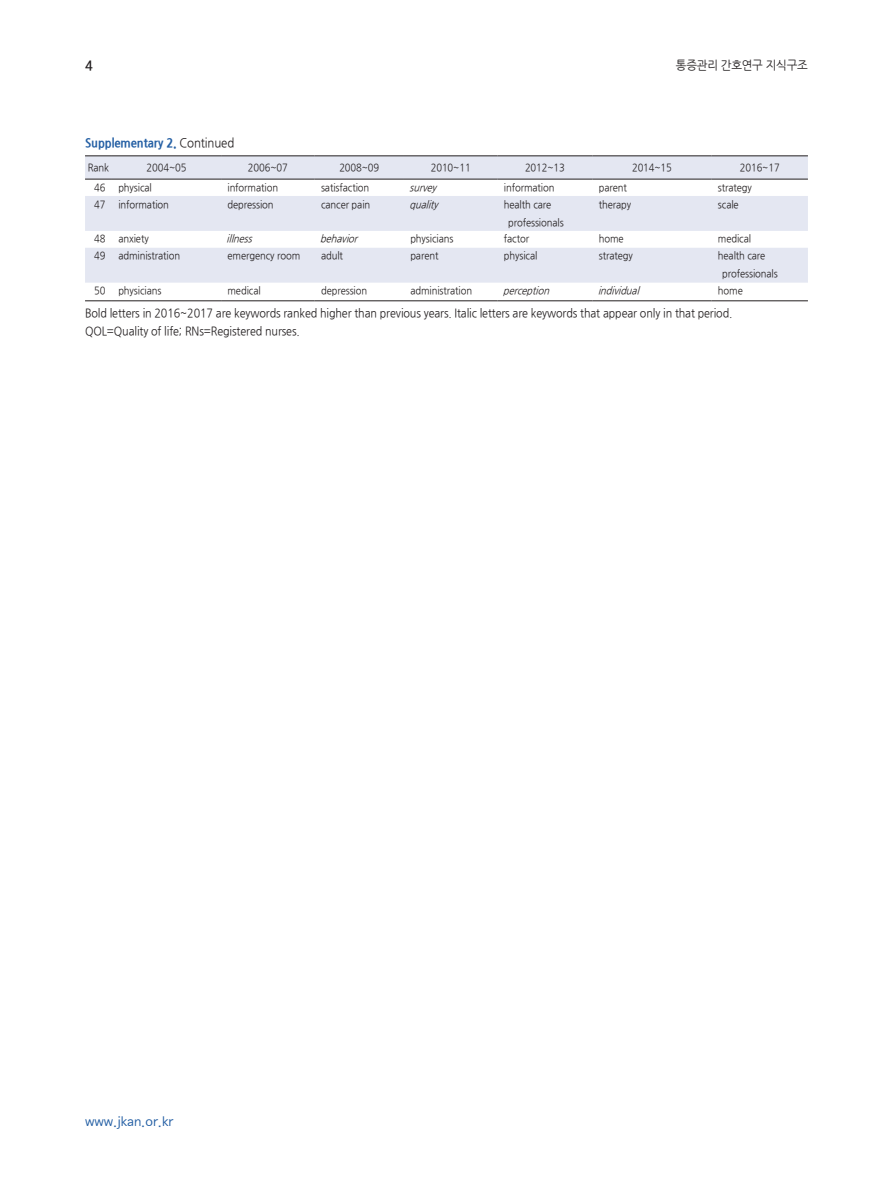
<style>
.page{position:relative;width:893px;height:1191px;background:#fff}
.page>*{position:absolute;margin:0;border:0;box-sizing:border-box;transform-origin:0 0}
.t1{font:13.5px "Seoul Namsan M";color:#245fa4}
.t2{font:700 13.5px "Nanum Gothic";color:#231f20;scale:.95 1}
.표-제목{font:800 12.75px "Nanum Gothic";letter-spacing:-.01em;color:#245fa4;scale:.9 1}
.표설명글{font:12px "Nanum Gothic";letter-spacing:-.01em;color:#231f20;scale:.9 1}
.표설명글-2{font:12px "Nanum Gothic";letter-spacing:-.01em;color:#231f20;scale:.95 1}
.표-본문{font:10.5px/18px "Nanum Gothic";letter-spacing:-.01em;color:#231f20;scale:.9 1}
.표-항목{font:10.5px "Nanum Gothic";letter-spacing:-.01em;color:#231f20;scale:.9 1}
.표-본문-2{font:italic 10.5px "Nanum Gothic";color:#231f20;scale:.9 1}
.s1{font-weight:400;color:#231f20}
</style>
<div class="page">
<svg style="left:85px;top:157px;width:723px;height:126px;fill:#e4e7f2"></svg>
<svg style="left:85px;top:179px;width:27px;height:1px"></svg>
<hr style="left:112px;top:179px;width:109px;height:1px;background:#231f20">
<hr style="left:221px;top:179px;width:94px;height:1px;background:#231f20">
<hr style="left:315px;top:179px;width:89px;height:1px;background:#231f20">
<hr style="left:404px;top:179px;width:93px;height:1px;background:#231f20">
<hr style="left:497px;top:179px;width:95px;height:1px;background:#231f20">
<hr style="left:592px;top:179px;width:119px;height:1px;background:#231f20">
<hr style="left:711px;top:179px;width:97px;height:1px;background:#231f20">
<svg style="left:85px;top:156px;width:27px;height:1px"></svg>
<hr style="left:112px;top:156px;width:109px;height:1px;background:#231f20">
<hr style="left:221px;top:156px;width:94px;height:1px;background:#231f20">
<hr style="left:315px;top:156px;width:89px;height:1px;background:#231f20">
<hr style="left:404px;top:156px;width:93px;height:1px;background:#231f20">
<hr style="left:497px;top:156px;width:95px;height:1px;background:#231f20">
<hr style="left:592px;top:156px;width:119px;height:1px;background:#231f20">
<hr style="left:711px;top:156px;width:97px;height:1px;background:#231f20">
<svg style="left:85px;top:300px;width:27px;height:1px"></svg>
<hr style="left:112px;top:300px;width:109px;height:1px;background:#231f20">
<hr style="left:221px;top:300px;width:94px;height:1px;background:#231f20">
<hr style="left:315px;top:300px;width:89px;height:1px;background:#231f20">
<hr style="left:404px;top:300px;width:93px;height:1px;background:#231f20">
<hr style="left:497px;top:300px;width:95px;height:1px;background:#231f20">
<hr style="left:592px;top:300px;width:119px;height:1px;background:#231f20">
<hr style="left:711px;top:300px;width:97px;height:1px;background:#231f20">
<p class="t2" style="left:85px;top:59px;width:10px">4</p>
<p class="표설명글-2" style="left:676px;top:60px;width:140px">통증관리 간호연구 지식구조</p>
<p class="표-제목" style="left:85px;top:136px;width:167px">Supplementary 2. <span class="s1">Continued</span></p>
<p class="표-항목" style="left:88px;top:162px;width:25px">Rank</p>
<p class="표-항목" style="left:147px;top:162px;width:46px">2004~05</p>
<p class="표-항목" style="left:248px;top:162px;width:46px">2006~07</p>
<p class="표-항목" style="left:339px;top:162px;width:46px">2008~09</p>
<p class="표-항목" style="left:431px;top:162px;width:46px">2010~11</p>
<p class="표-항목" style="left:525px;top:162px;width:46px">2012~13</p>
<p class="표-항목" style="left:632px;top:162px;width:46px">2014~15</p>
<p class="표-항목" style="left:740px;top:162px;width:46px">2016~17</p>
<p class="표-본문" style="left:94px;top:178px;width:14px">46</p>
<p class="표-본문" style="left:118px;top:178px;width:39px">physical</p>
<p class="표-본문" style="left:227px;top:178px;width:58px">information</p>
<p class="표-본문" style="left:321px;top:178px;width:55px">satisfaction</p>
<p class="표-본문-2" style="left:409px;top:182px;width:34px">survey</p>
<p class="표-본문" style="left:504px;top:178px;width:58px">information</p>
<p class="표-본문" style="left:599px;top:178px;width:33px">parent</p>
<p class="표-본문" style="left:718px;top:178px;width:39px">strategy</p>
<p class="표-본문" style="left:94px;top:195px;width:14px">47</p>
<p class="표-본문" style="left:118px;top:195px;width:58px">information</p>
<p class="표-본문" style="left:227px;top:195px;width:53px">depression</p>
<p class="표-본문" style="left:321px;top:195px;width:56px">cancer pain</p>
<p class="표-본문-2" style="left:409px;top:199px;width:36px">quality</p>
<p class="표-본문" style="left:508px;top:195px;width:63px;text-indent:-4px">health care professionals</p>
<p class="표-본문" style="left:599px;top:195px;width:38px">therapy</p>
<p class="표-본문" style="left:718px;top:195px;width:25px">scale</p>
<p class="표-본문" style="left:94px;top:230px;width:14px">48</p>
<p class="표-본문" style="left:118px;top:230px;width:35px">anxiety</p>
<p class="표-본문-2" style="left:227px;top:234px;width:33px">illness</p>
<p class="표-본문-2" style="left:320px;top:234px;width:46px">behavior</p>
<p class="표-본문" style="left:410px;top:230px;width:49px">physicians</p>
<p class="표-본문" style="left:504px;top:230px;width:30px">factor</p>
<p class="표-본문" style="left:599px;top:230px;width:29px">home</p>
<p class="표-본문" style="left:718px;top:230px;width:38px">medical</p>
<p class="표-본문" style="left:94px;top:247px;width:14px">49</p>
<p class="표-본문" style="left:118px;top:247px;width:70px">administration</p>
<p class="표-본문" style="left:227px;top:247px;width:82px">emergency room</p>
<p class="표-본문" style="left:321px;top:247px;width:26px">adult</p>
<p class="표-본문" style="left:410px;top:247px;width:33px">parent</p>
<p class="표-본문" style="left:504px;top:247px;width:39px">physical</p>
<p class="표-본문" style="left:599px;top:247px;width:39px">strategy</p>
<p class="표-본문" style="left:722px;top:247px;width:63px;text-indent:-4px">health care professionals</p>
<p class="표-본문" style="left:94px;top:282px;width:14px">50</p>
<p class="표-본문" style="left:118px;top:282px;width:49px">physicians</p>
<p class="표-본문" style="left:227px;top:282px;width:38px">medical</p>
<p class="표-본문" style="left:321px;top:282px;width:53px">depression</p>
<p class="표-본문" style="left:410px;top:282px;width:70px">administration</p>
<p class="표-본문-2" style="left:503px;top:286px;width:56px">perception</p>
<p class="표-본문-2" style="left:598px;top:286px;width:50px">individual</p>
<p class="표-본문" style="left:718px;top:282px;width:29px">home</p>
<p class="표설명글" style="left:85px;top:307px;width:721px">Bold letters in 2016~2017 are keywords ranked higher than previous years. Italic letters are keywords that appear only in that period.</p>
<p class="표설명글" style="left:85px;top:325px;width:240px">QOL=Quality of life; RNs=Registered nurses.</p>
<p class="t1" style="left:85px;top:1113px;width:90px">www.jkan.or.kr</p>
</div>
